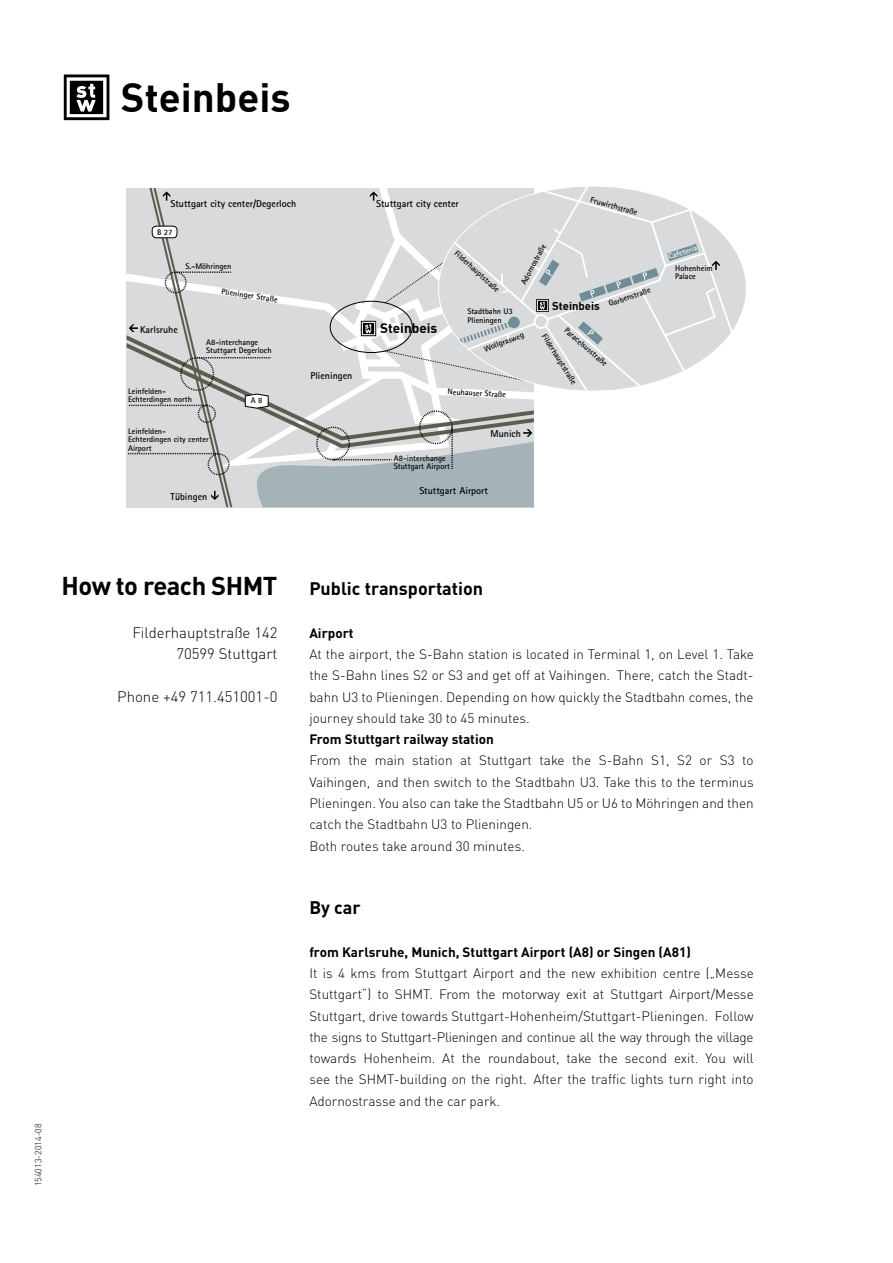
<style>
.page{position:relative;width:893px;height:1263px;background:#fff}
.page>*{position:absolute;margin:0;border:0;box-sizing:border-box;transform-origin:0 0}
.t1{font:40.2px "DIN Bold";color:#000}
.t2{font:700 25.5px "DINOT";letter-spacing:-.02em;color:#000}
.t3{font:700 18px "DINOT";color:#000}
.t4{font:300 15px/21.3px "DINOT";color:#000;text-align:right}
.t5{font:300 13.5px/21.3px "DINOT";color:#000;text-align:justify}
.t6{font:700 13.5px "DINOT";color:#000}
.t7{font:13.5px "DIN Bold";color:#000}
.t8{font:11.25px "DIN Bold";color:#000}
.t9{font:700 9.9px "Rotis Sans Serif";color:#000}
.t10{font:300 9px "DINOT";color:#000}
.t11{font:700 8.1px/8.1px "Rotis Sans Serif";color:#000}
.t12{font:700 8.1px "Rotis Sans Serif";color:#fff}
</style>
<div class="page">
<svg style="left:64px;top:74px;width:45px;height:46px"></svg>
<svg style="left:126px;top:186px;width:607px;height:321px"></svg>
<h1 class="t1" style="left:121px;top:71px;width:171px">Steinbeis</h1>
<p class="t9" style="left:170px;top:198px;width:127px">Stuttgart city center/Degerloch</p>
<p class="t9" style="left:376px;top:198px;width:84px">Stuttgart city center</p>
<p class="t11" style="left:157px;top:228px;width:17px">B 27</p>
<p class="t11" style="left:592px;top:195px;width:50px;rotate:16deg">Fruwirthstraße</p>
<p class="t11" style="left:186px;top:262px;width:47px">S.-Möhringen</p>
<p class="t11" style="left:222px;top:287px;width:58px;rotate:8deg">Plieninger Straße</p>
<p class="t9" style="left:140px;top:323px;width:39px">Karlsruhe</p>
<p class="t11" style="left:206px;top:338px;width:67px">A8-interchange<br>Stuttgart Degerloch</p>
<p class="t9" style="left:310px;top:369px;width:44px">Plieningen</p>
<p class="t7" style="left:380px;top:320px;width:59px">Steinbeis</p>
<p class="t11" style="left:459px;top:248px;width:59px;rotate:43deg">Filderhauptstraße</p>
<p class="t11" style="left:467px;top:306px;width:47px;line-height:9.8px">Stadtbahn U3<br>Plieningen</p>
<p class="t11" style="left:519px;top:282px;width:46px;rotate:-62deg">Adornostraße</p>
<p class="t8" style="left:552px;top:298px;width:49px">Steinbeis</p>
<p class="t11" style="left:608px;top:300px;width:45px;rotate:-19deg">Garbenstraße</p>
<p class="t11" style="left:483px;top:345px;width:44px;rotate:-21deg">Wollgrasweg</p>
<p class="t11" style="left:568px;top:326px;width:55px;rotate:41deg">Paracelsusstraße</p>
<p class="t11" style="left:548px;top:332px;width:59px;rotate:58deg">Filderhauptstraße</p>
<p class="t11" style="left:128px;top:387px;width:65px">Leinfelden-<br>Echterdingen north</p>
<p class="t11" style="left:128px;top:427px;width:82px">Leinfelden-<br>Echterdingen city center<br>Airport</p>
<p class="t11" style="left:251px;top:396px;width:13px">A 8</p>
<p class="t11" style="left:448px;top:387px;width:60px;rotate:3deg">Neuhauser Straße</p>
<p class="t9" style="left:490px;top:427px;width:32px">Munich</p>
<p class="t11" style="left:394px;top:454px;width:58px">A8-interchange<br>Stuttgart Airport</p>
<p class="t9" style="left:171px;top:490px;width:38px">Tübingen</p>
<p class="t9" style="left:419px;top:485px;width:70px">Stuttgart Airport</p>
<p class="t12" style="left:667px;top:252px;width:31px;rotate:-18deg">Cafeteria</p>
<p class="t11" style="left:675px;top:264px;width:39px">Hohenheim<br>Palace</p>
<h2 class="t2" style="left:62px;top:569px;width:217px">How to reach SHMT</h2>
<p class="t4" style="left:132px;top:622px;width:147px">Filderhauptstraße 142<br>70599 Stuttgart</p>
<p class="t4" style="left:117px;top:685px;width:162px">Phone +49 711.451001-0</p>
<p class="t10" style="left:33px;top:1186px;width:65px;rotate:-90deg">154013-2014-08</p>
<h3 class="t3" style="left:309px;top:577px;width:175px">Public transportation</h3>
<p class="t6" style="left:309px;top:624px;width:46px">Airport</p>
<p class="t5" style="left:309px;top:643px;width:446px">At the airport, the S-Bahn station is located in Terminal 1, on Level 1. Take the S-Bahn lines S2 or S3 and get off at Vaihingen. There, catch the Stadt&shy;bahn U3 to Plieningen. Depending on how quickly the Stadtbahn comes, the journey should take 30 to 45 minutes.</p>
<p class="t6" style="left:309px;top:730px;width:186px">From Stuttgart railway station</p>
<p class="t5" style="left:309px;top:750px;width:446px;text-align:left">From the main station at Stuttgart take the S-Bahn S1, S2 or S3 to Vaihingen, and then switch to the Stadtbahn U3. Take this to the terminus Plieningen. You also can take the Stadtbahn U5 or U6 to Möhringen and then catch the Stadtbahn U3 to Plieningen.<br>Both routes take around 30 minutes.</p>
<h3 class="t3" style="left:309px;top:896px;width:53px">By car</h3>
<p class="t6" style="left:309px;top:943px;width:383px">from Karlsruhe, Munich, Stuttgart Airport (A8) or Singen (A81)</p>
<p class="t5" style="left:309px;top:962px;width:446px">It is 4 kms from Stuttgart Airport and the new exhibition centre („Messe Stuttgart“) to SHMT. From the motorway exit at Stuttgart Airport/Messe Stuttgart, drive towards Stuttgart-Hohenheim/Stuttgart-Plieningen. Follow the signs to Stuttgart-Plieningen and continue all the way through the village towards Hohenheim. At the roundabout, take the second exit. You will see the SHMT-building on the right. After the traffic lights turn right into Adornostrasse and the car park.</p>
</div>
